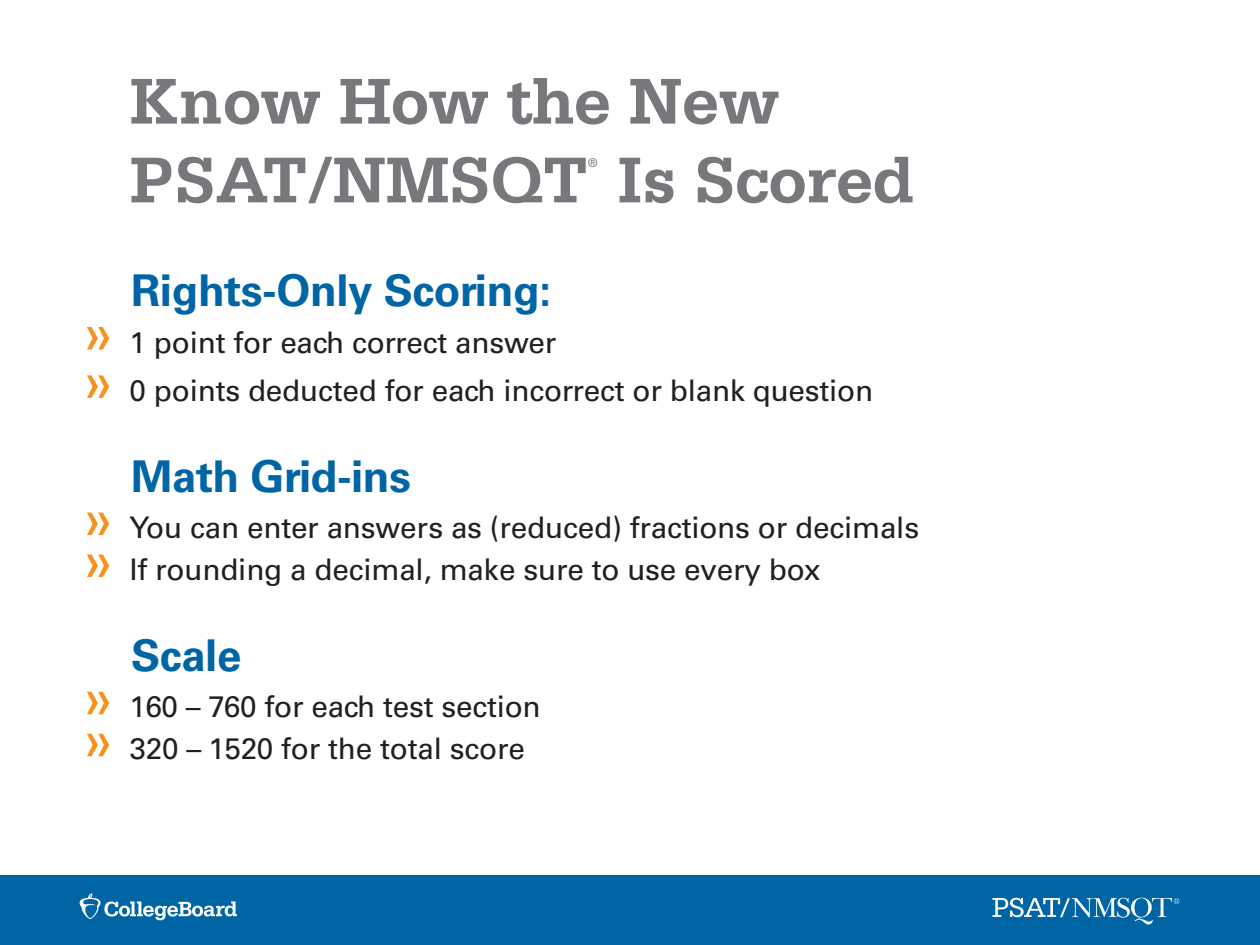
<style>
.page{position:relative;width:1260px;height:945px;background:#fff}
.page>*{position:absolute;margin:0;border:0;box-sizing:border-box;transform-origin:0 0}
.t1{font:700 68.25px "Serifa Std";letter-spacing:-.01em;color:#76787b}
.t2{font:700 43.75px "Univers LT Std";letter-spacing:-.01em;color:#0065a4}
.t3{font:29.75px/42px "Univers LT Std";letter-spacing:-.01em;color:#231f20}
.t4{font:13.3px "Serifa Std";color:#76787b}
.s1{font-size:57.75px;color:#f7931d}
</style>
<div class="page">
<div style="left:0;top:875px;width:1260px;height:70px;background:#0065a4"></div>
<svg style="left:80px;top:893px;width:157px;height:27px"></svg>
<svg style="left:992px;top:898px;width:187px;height:26px"></svg>
<p class="t1" style="left:130px;top:61px;width:651px">Know How the New</p>
<p class="t1" style="left:130px;top:140px;width:787px">PSAT/NMSQT Is Scored</p>
<p class="t4" style="left:587px;top:155px;width:12px">®</p>
<h1 class="t2" style="left:131px;top:265px;width:422px">Rights-Only Scoring:</h1>
<p class="t3" style="left:82px;top:318px;width:793px;line-height:48.3px"><span class="s1">»</span> 1 point for each correct answer<br><span class="s1">»</span> 0 points deducted for each incorrect or blank question</p>
<h1 class="t2" style="left:131px;top:451px;width:281px">Math Grid-ins</h1>
<p class="t3" style="left:82px;top:507px;width:838px"><span class="s1">»</span> You can enter answers as (reduced) fractions or decimals <span class="s1">»</span> If rounding a decimal, make sure to use every box</p>
<h1 class="t2" style="left:131px;top:630px;width:112px">Scale</h1>
<p class="t3" style="left:82px;top:686px;width:460px"><span class="s1">»</span> 160 – 760 for each test section <span class="s1">»</span> 320 – 1520 for the total score</p>
</div>
